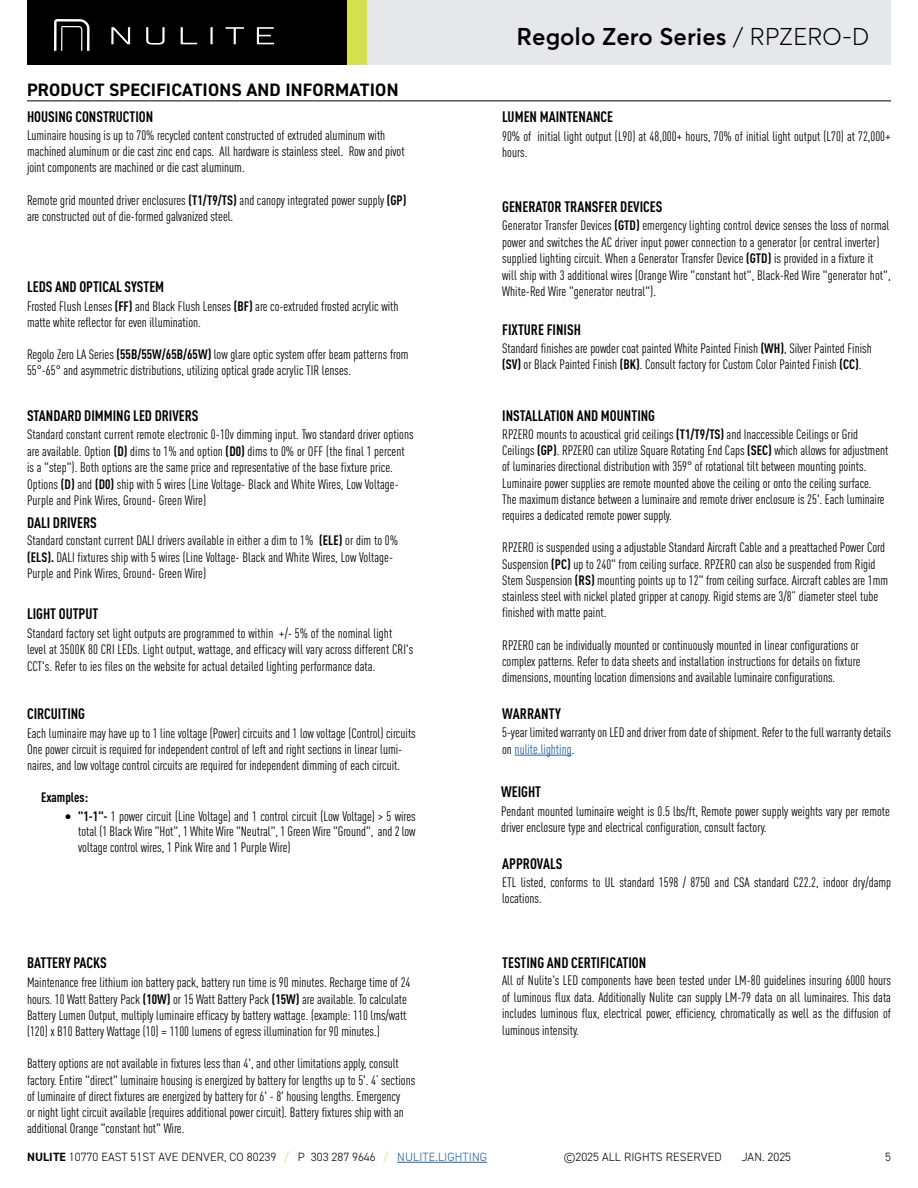
<style>
.page{position:relative;width:918px;height:1188px;background:#fff}
.page>*{position:absolute;margin:0;border:0;box-sizing:border-box;transform-origin:0 0}
.t1{font:600 24px "Averta";color:#000}
.t2{font:700 18px "DIN2014";letter-spacing:.01em;color:#000}
.t3{font:700 condensed 15px "DINOT";color:#000}
.t4{font:condensed 13.5px/16.2px "DINOT";color:#000}
.t5{font:700 condensed 13.5px "DINOT";color:#000}
.t6{font:300 12px "DIN2014";letter-spacing:.01em;color:#000}
.s1{font-weight:700}
.s2{font-weight:700;font-size:15px}
.s3{font-weight:300}
.s4{color:#215e9e}
.s5{color:#d5e04e}
</style>
<div class="page">
<div style="left:27px;top:0;width:864px;height:65px;background:#000"></div>
<div style="left:348px;top:0;width:19px;height:65px;background:#d5e04e"></div>
<div style="left:367px;top:0;width:524px;height:65px;background:#e6e7e8"></div>
<svg style="left:54px;top:19px;width:36px;height:32px"></svg>
<svg style="left:111px;top:27px;width:19px;height:17px"></svg>
<svg style="left:146px;top:27px;width:19px;height:18px"></svg>
<svg style="left:181px;top:27px;width:16px;height:17px"></svg>
<hr style="left:210px;top:27px;width:3px;height:17px;background:#fff">
<svg style="left:226px;top:27px;width:18px;height:17px"></svg>
<svg style="left:257px;top:27px;width:17px;height:17px"></svg>
<hr style="left:397px;top:1162px;width:90px;height:1px;background:#215e9e">
<hr style="left:515px;top:755px;width:57px;height:1px;background:#215e9e">
<hr style="left:27px;top:101px;width:864px;height:1px;background:#000">
<h2 class="t2" style="left:27px;top:78px;width:373px">PRODUCT SPECIFICATIONS AND INFORMATION</h2>
<p class="t3" style="left:27px;top:105px;width:128px">HOUSING CONSTRUCTION</p>
<p class="t4" style="left:27px;top:126px;width:379px">Luminaire housing is up to 70% recycled content constructed of extruded aluminum with machined aluminum or die cast zinc end caps. All hardware is stainless steel. Row and pivot joint components are machined or die cast aluminum.</p>
<p class="t4" style="left:27px;top:191px;width:381px">Remote grid mounted driver enclosures <span class="s1">(T1/T9/TS)</span> and canopy integrated power supply <span class="s1">(GP) </span>are constructed out of die-formed galvanized steel.</p>
<p class="t3" style="left:27px;top:276px;width:139px">LEDS AND OPTICAL SYSTEM</p>
<p class="t4" style="left:27px;top:297px;width:373px">Frosted Flush Lenses <span class="s1">(FF)</span> and Black Flush Lenses <span class="s1">(BF)</span> are co-extruded frosted acrylic with matte white reflector for even illumination.</p>
<p class="t4" style="left:27px;top:346px;width:383px">Regolo Zero LA Series <span class="s1">(55B/55W/65B/65W)</span> low glare optic system offer beam patterns from<br>55°-65° and asymmetric distributions, utilizing optical grade acrylic TIR lenses.</p>
<p class="t3" style="left:27px;top:404px;width:173px">STANDARD DIMMING LED DRIVERS</p>
<p class="t4" style="left:27px;top:425px;width:388px">Standard constant current remote electronic 0-10v dimming input. Two standard driver options are available. Option <span class="s1">(D)</span> dims to 1% and option <span class="s1">(D0)</span> dims to 0% or OFF (the final 1 percent is a "step"). Both options are the same price and representative of the base fixture price.<br>Options <span class="s1">(D)</span> and <span class="s1">(D0)</span> ship with 5 wires (Line Voltage- Black and White Wires, Low Voltage-Purple and Pink Wires, Ground- Green Wire)</p>
<p class="t3" style="left:27px;top:512px;width:71px">DALI DRIVERS</p>
<p class="t4" style="left:27px;top:531px;width:373px">Standard constant current DALI drivers available in either a dim to 1% <span class="s1">(ELE)</span> or dim to 0% <span class="s1">(ELS).</span> DALI fixtures ship with 5 wires (Line Voltage- Black and White Wires, Low Voltage-<br>Purple and Pink Wires, Ground- Green Wire)</p>
<p class="t3" style="left:27px;top:603px;width:73px">LIGHT OUTPUT</p>
<p class="t4" style="left:27px;top:624px;width:388px">Standard factory set light outputs are programmed to within +/- 5% of the nominal light level at 3500K 80 CRI LEDs. Light output, wattage, and efficacy will vary across different CRI's<br>CCT's. Refer to ies files on the website for actual detailed lighting performance data.</p>
<p class="t3" style="left:27px;top:703px;width:60px">CIRCUITING</p>
<p class="t4" style="left:27px;top:724px;width:390px">Each luminaire may have up to 1 line voltage (Power) circuits and 1 low voltage (Control) circuits<br>One power circuit is required for independent control of left and right sections in linear lumi&shy;naires, and low voltage control circuits are required for independent dimming of each circuit.</p>
<p class="t5" style="left:41px;top:787px;width:49px">Examples:</p>
<p class="t4" style="left:78px;top:807px;width:339px;line-height:15.8px;text-align:justify;text-indent:-14px"><span class="s2">•</span> <span class="s1">"1-1"-</span> 1 power circuit (Line Voltage) and 1 control circuit (Low Voltage) &gt; 5 wires total (1 Black Wire "Hot", 1 White Wire "Neutral", 1 Green Wire "Ground", and 2 low voltage control wires, 1 Pink Wire and 1 Purple Wire)</p>
<p class="t3" style="left:27px;top:952px;width:81px">BATTERY PACKS</p>
<p class="t4" style="left:27px;top:974px;width:385px">Maintenance free lithium ion battery pack, battery run time is 90 minutes. Recharge time of 24 hours. 10 Watt Battery Pack <span class="s1">(10W)</span> or 15 Watt Battery Pack <span class="s1">(15W)</span> are available. To calculate Battery Lumen Output, multiply luminaire efficacy by battery wattage. (example: 110 lms/watt (120) x B10 Battery Wattage (10) = 1100 lumens of egress illumination for 90 minutes.)</p>
<p class="t4" style="left:27px;top:1055px;width:390px">Battery options are not available in fixtures less than 4', and other limitations apply, consult factory. Entire "direct" luminaire housing is energized by battery for lengths up to 5'. 4’ sections of luminaire of direct fixtures are energized by battery for 6' - 8' housing lengths. Emergency<br>or night light circuit available (requires additional power circuit). Battery fixtures ship with an additional Orange "constant hot" Wire.</p>
<h1 class="t1" style="left:517px;top:21px;width:354px">Regolo Zero Series <span class="s3">/ RPZERO-D</span></h1>
<p class="t3" style="left:502px;top:106px;width:112px">LUMEN MAINTENANCE</p>
<p class="t4" style="left:502px;top:127px;width:390px">90% of initial light output (L90) at 48,000+ hours, 70% of initial light output (L70) at 72,000+ hours.</p>
<p class="t3" style="left:502px;top:196px;width:162px">GENERATOR TRANSFER DEVICES</p>
<p class="t4" style="left:502px;top:217px;width:390px">Generator Transfer Devices <span class="s1">(GTD)</span> emergency lighting control device senses the loss of normal power and switches the AC driver input power connection to a generator (or central inverter) supplied lighting circuit. When a Generator Transfer Device <span class="s1">(GTD)</span> is provided in a fixture it will ship with 3 additional wires (Orange Wire "constant hot", Black-Red Wire "generator hot", White-Red Wire "generator neutral").</p>
<p class="t3" style="left:502px;top:318px;width:80px">FIXTURE FINISH</p>
<p class="t4" style="left:502px;top:339px;width:371px">Standard finishes are powder coat painted White Painted Finish <span class="s1">(WH)</span>, Silver Painted Finish <span class="s1">(SV)</span> or Black Painted Finish <span class="s1">(BK)</span>. Consult factory for Custom Color Painted Finish <span class="s1">(CC)</span>.</p>
<p class="t3" style="left:502px;top:404px;width:154px">INSTALLATION AND MOUNTING</p>
<p class="t4" style="left:502px;top:425px;width:388px">RPZERO mounts to acoustical grid ceilings <span class="s1">(T1/T9/TS)</span> and Inaccessible Ceilings or Grid Ceilings <span class="s1">(GP)</span>. RPZERO can utilize Square Rotating End Caps <span class="s1">(SEC)</span> which allows for adjustment of luminaries directional distribution with 359° of rotational tilt between mounting points.<br>Luminaire power supplies are remote mounted above the ceiling or onto the ceiling surface.<br>The maximum distance between a luminaire and remote driver enclosure is 25'. Each luminaire requires a dedicated remote power supply.</p>
<p class="t4" style="left:502px;top:539px;width:387px">RPZERO is suspended using a adjustable Standard Aircraft Cable and a preattached Power Cord Suspension <span class="s1">(PC)</span> up to 240" from ceiling surface. RPZERO can also be suspended from Rigid Stem Suspension <span class="s1">(RS)</span> mounting points up to 12" from ceiling surface. Aircraft cables are 1mm stainless steel with nickel plated gripper at canopy. Rigid stems are 3/8” diameter steel tube finished with matte paint.</p>
<p class="t4" style="left:502px;top:636px;width:360px">RPZERO can be individually mounted or continuously mounted in linear configurations or complex patterns. Refer to data sheets and installation instructions for details on fixture dimensions, mounting location dimensions and available luminaire configurations.</p>
<p class="t3" style="left:502px;top:703px;width:60px">WARRANTY</p>
<p class="t4" style="left:502px;top:723px;width:390px">5-year limited warranty on LED and driver from date of shipment. Refer to the full warranty details on <span class="s4">nulite.lighting</span>.</p>
<p class="t3" style="left:501px;top:781px;width:42px">WEIGHT</p>
<p class="t4" style="left:501px;top:802px;width:390px">Pendant mounted luminaire weight is 0.5 lbs/ft, Remote power supply weights vary per remote driver enclosure type and electrical configuration, consult factory.</p>
<p class="t3" style="left:502px;top:852px;width:62px">APPROVALS</p>
<p class="t4" style="left:502px;top:873px;width:390px">ETL listed, conforms to UL standard 1598 / 8750 and CSA standard C22.2, indoor dry/damp locations.</p>
<p class="t3" style="left:502px;top:952px;width:146px">TESTING AND CERTIFICATION</p>
<p class="t4" style="left:502px;top:971px;width:390px;text-align:justify">All of Nulite's LED components have been tested under LM-80 guidelines insuring 6000 hours of luminous flux data. Additionally Nulite can supply LM-79 data on all luminaires. This data includes luminous flux, electrical power, efficiency, chromatically as well as the diffusion of luminous intensity.</p>
<p class="t6" style="left:27px;top:1150px;width:462px"><span class="s1">NULITE</span> 10770 EAST 51ST AVE DENVER, CO 80239 <span class="s5">/</span> P 303 287 9646 <span class="s5">/</span> <span class="s4">NULITE.LIGHTING</span></p>
<p class="t6" style="left:564px;top:1150px;width:159px">©2025 ALL RIGHTS RESERVED</p>
<p class="t6" style="left:742px;top:1150px;width:51px">JAN. 2025</p>
<p class="t6" style="left:885px;top:1149px;width:7px">5</p>
</div>
